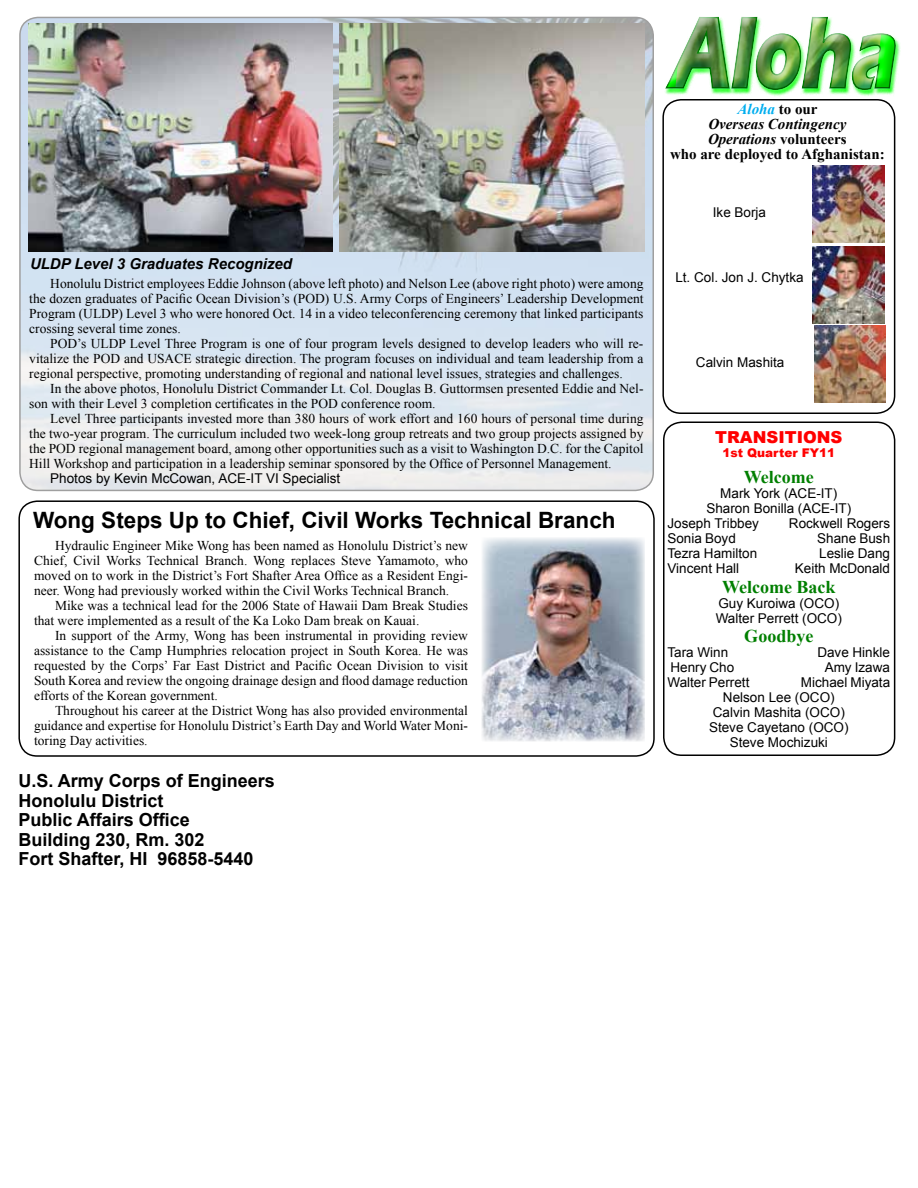
<style>
.page{position:relative;width:918px;height:1188px;background:#fff}
.page>*{position:absolute;margin:0;border:0;box-sizing:border-box;transform-origin:0 0}
.t1{font:700 22.5px "Arial";color:#000}
.t2{font:700 18px/19.5px "Arial";color:#000}
.t3{font:700 18px "Times New Roman";color:#007f00}
.t4{font:900 16.5px "Arial";color:#f00}
.t5{font:700 15px/15px "Times New Roman";color:#000;text-align:center}
.t6{font:italic 700 15px "Arial";color:#000}
.t7{font:13.5px/15px "Times New Roman";color:#000;text-align:justify}
.t8{font:13.5px/15px "Arial";color:#000}
.t9{font:900 12px "Arial";color:#f00}
.s1{font-style:italic;color:#00aeef}
.s2{font-style:italic}
</style>
<div class="page">
<div style="left:18px;top:500px;width:637px;height:257px;border:2px solid #000;border-radius:18px"></div>
<img style="left:665px;top:16px;width:235px;height:81px">
<div style="left:662px;top:99px;width:233px;height:315px;border:2px solid #000;border-radius:18px"></div>
<div style="left:663px;top:422px;width:232px;height:334px;border:2px solid #000;border-radius:18px"></div>
<img style="left:813px;top:166px;width:71px;height:77px">
<img style="left:813px;top:246px;width:71px;height:77px">
<img style="left:20px;top:17px;width:633px;height:473px">
<div style="left:19px;top:17px;width:635px;height:474px;border:2px solid #000;border-radius:18px"></div>
<img style="left:482px;top:538px;width:163px;height:203px">
<img style="left:814px;top:326px;width:72px;height:77px">
<img style="left:28px;top:24px;width:305px;height:228px">
<img style="left:339px;top:24px;width:305px;height:228px">
<p class="t6" style="left:30px;top:254px;width:264px">ULDP Level 3 Graduates Recognized</p>
<p class="t7" style="left:29px;top:276px;width:616px;text-indent:21px">Honolulu District employees Eddie Johnson (above left photo) and Nelson Lee (above right photo) were among the dozen graduates of Pacific Ocean Division’s (POD) U.S. Army Corps of Engineers’ Leadership Development Program (ULDP) Level 3 who were honored Oct. 14 in a video teleconferencing ceremony that linked participants crossing several time zones.</p>
<p class="t7" style="left:29px;top:336px;width:616px;text-indent:21px">POD’s ULDP Level Three Program is one of four program levels designed to develop leaders who will re&shy;vitalize the POD and USACE strategic direction. The program focuses on individual and team leadership from a regional perspective, promoting understanding of regional and national level issues, strategies and challenges.</p>
<p class="t7" style="left:29px;top:381px;width:616px;text-indent:21px">In the above photos, Honolulu District Commander Lt. Col. Douglas B. Guttormsen presented Eddie and Nel&shy;son with their Level 3 completion certificates in the POD conference room.</p>
<p class="t7" style="left:29px;top:411px;width:616px;text-indent:21px">Level Three participants invested more than 380 hours of work effort and 160 hours of personal time during the two-year program. The curriculum included two week-long group retreats and two group projects assigned by the POD regional management board, among other opportunities such as a visit to Washington D.C. for the Capitol Hill Workshop and participation in a leadership seminar sponsored by the Office of Personnel Management.</p>
<p class="t8" style="left:50px;top:471px;width:292px">Photos by Kevin McCowan, ACE-IT VI Specialist</p>
<h1 class="t1" style="left:33px;top:505px;width:584px">Wong Steps Up to Chief, Civil Works Technical Branch</h1>
<p class="t7" style="left:34px;top:537px;width:435px;text-indent:21px">Hydraulic Engineer Mike Wong has been named as Honolulu District’s new Chief, Civil Works Technical Branch. Wong replaces Steve Yamamoto, who moved on to work in the District’s Fort Shafter Area Office as a Resident Engi&shy;neer. Wong had previously worked within the Civil Works Technical Branch.</p>
<p class="t7" style="left:34px;top:597px;width:435px;text-indent:21px">Mike was a technical lead for the 2006 State of Hawaii Dam Break Studies that were implemented as a result of the Ka Loko Dam break on Kauai.</p>
<p class="t7" style="left:34px;top:627px;width:435px;text-indent:21px">In support of the Army, Wong has been instrumental in providing review assistance to the Camp Humphries relocation project in South Korea. He was requested by the Corps’ Far East District and Pacific Ocean Division to visit South Korea and review the ongoing drainage design and flood damage reduction efforts of the Korean government.</p>
<p class="t7" style="left:34px;top:702px;width:435px;text-indent:21px">Throughout his career at the District Wong has also provided environmental guidance and expertise for Honolulu District’s Earth Day and World Water Moni&shy;toring Day activities.</p>
<h2 class="t2" style="left:18px;top:772px;width:258px">U.S. Army Corps of Engineers<br>Honolulu District<br>Public Affairs Office<br>Building 230, Rm. 302<br>Fort Shafter, HI 96858-5440</h2>
<p class="t5" style="left:670px;top:101px;width:216px"><span class="s1">Aloha</span> to our<br><span class="s2">Overseas Contingency<br>Operations</span> volunteers<br>who are deployed to Afghanistan:</p>
<p class="t8" style="left:713px;top:205px;width:55px">Ike Borja</p>
<p class="t8" style="left:675px;top:270px;width:130px">Lt. Col. Jon J. Chytka</p>
<p class="t8" style="left:696px;top:355px;width:90px">Calvin Mashita</p>
<p class="t4" style="left:715px;top:425px;width:129px">TRANSITIONS</p>
<p class="t9" style="left:723px;top:444px;width:114px">1st Quarter FY11</p>
<h2 class="t3" style="left:744px;top:465px;width:71px">Welcome</h2>
<p class="t8" style="left:720px;top:486px;width:119px">Mark York (ACE-IT)</p>
<p class="t8" style="left:706px;top:501px;width:146px">Sharon Bonilla (ACE-IT)</p>
<p class="t8" style="left:667px;top:516px;width:93px">Joseph Tribbey</p>
<p class="t8" style="left:789px;top:516px;width:103px">Rockwell Rogers</p>
<p class="t8" style="left:667px;top:531px;width:70px">Sonia Boyd</p>
<p class="t8" style="left:817px;top:531px;width:74px">Shane Bush</p>
<p class="t8" style="left:667px;top:546px;width:91px">Tezra Hamilton</p>
<p class="t8" style="left:819px;top:546px;width:72px">Leslie Dang</p>
<p class="t8" style="left:667px;top:561px;width:73px">Vincent Hall</p>
<p class="t8" style="left:795px;top:561px;width:97px">Keith McDonald</p>
<h2 class="t3" style="left:722px;top:574px;width:115px">Welcome Back</h2>
<p class="t8" style="left:716px;top:596px;width:128px">Guy Kuroiwa (OCO)<br>Walter Perrett (OCO)</p>
<h2 class="t3" style="left:744px;top:624px;width:71px">Goodbye</h2>
<p class="t8" style="left:667px;top:645px;width:62px">Tara Winn</p>
<p class="t8" style="left:817px;top:645px;width:74px">Dave Hinkle</p>
<p class="t8" style="left:671px;top:660px;width:65px">Henry Cho</p>
<p class="t8" style="left:825px;top:660px;width:67px">Amy Izawa</p>
<p class="t8" style="left:667px;top:675px;width:84px">Walter Perrett</p>
<p class="t8" style="left:801px;top:675px;width:91px">Michael Miyata</p>
<p class="t8" style="left:723px;top:690px;width:113px">Nelson Lee (OCO)</p>
<p class="t8" style="left:713px;top:705px;width:134px">Calvin Mashita (OCO)</p>
<p class="t8" style="left:709px;top:720px;width:141px">Steve Cayetano (OCO)</p>
<p class="t8" style="left:730px;top:735px;width:100px">Steve Mochizuki</p>
</div>
